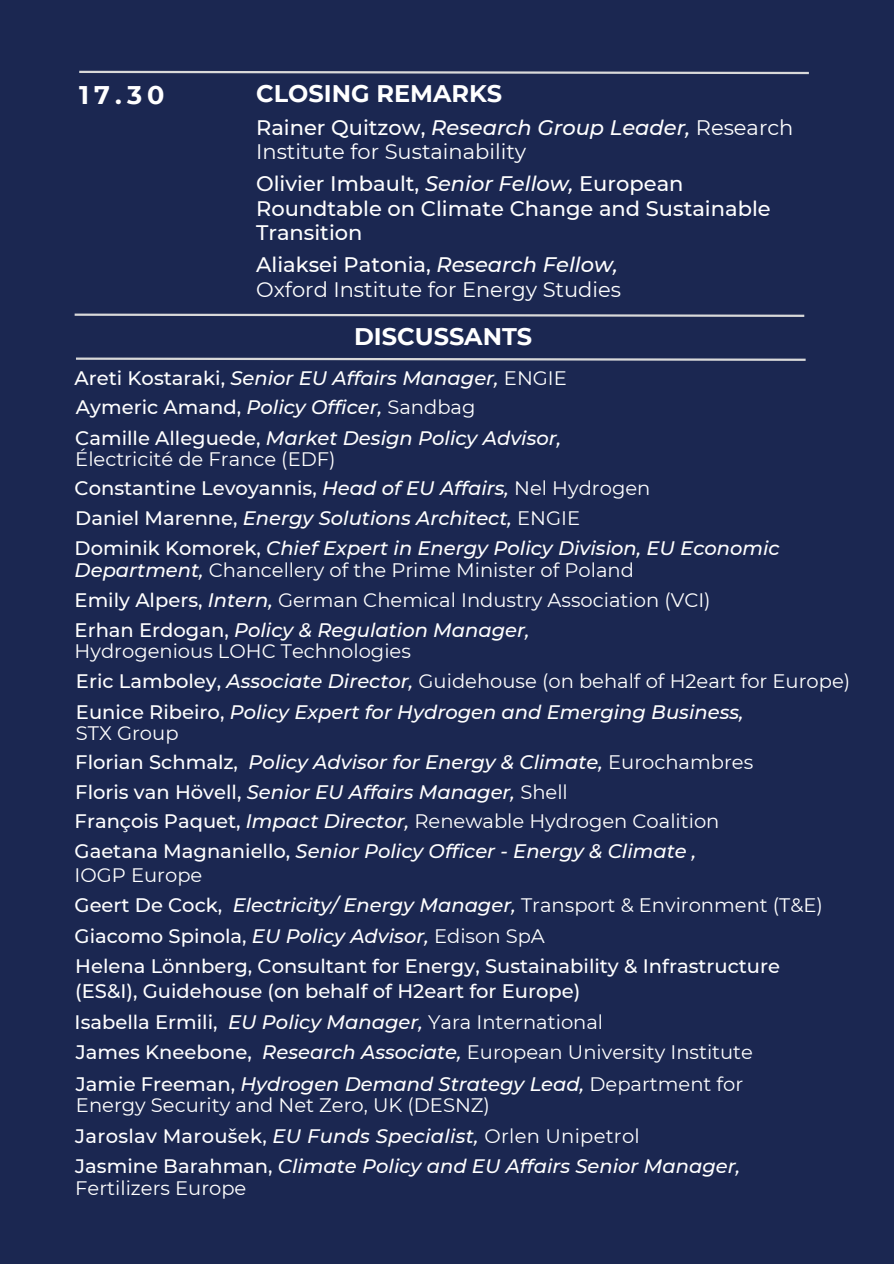
<style>
.page{position:relative;width:894px;height:1264px;background:#fff}
.page>*{position:absolute;margin:0;border:0;box-sizing:border-box;transform-origin:0 0}
.t1{font:700 25.5px "Montserrat";color:#fff}
.t2{font:700 24px "Montserrat";color:#fff}
.t3{font:21px/24.8px "Montserrat";color:#fff}
.t4{font:500 21px/24.8px "Montserrat";color:#fff}
.t5{font:italic 500 19.5px/21.3px "Montserrat";color:#fff}
.t6{font:19.5px/21.3px "Montserrat";color:#fff}
.t7{font:500 19.5px/24.8px "Montserrat";color:#fff}
.s1{font-weight:500}
.s2{font-weight:500;font-style:italic}
.s3{font-style:italic}
.s4{font-style:normal}
.s5{font-weight:400;font-style:normal}
.s6{font-weight:400}
</style>
<div class="page">
<div style="left:0;top:0;width:893px;height:1263px;background:#1b2751"></div>
<svg style="left:79px;top:70px;width:730px;height:5px"></svg>
<svg style="left:74px;top:313px;width:731px;height:4px"></svg>
<svg style="left:76px;top:357px;width:730px;height:4px"></svg>
<h1 class="t1" style="left:79px;top:79px;width:87px">17.30</h1>
<p class="t2" style="left:256px;top:79px;width:247px">CLOSING REMARKS</p>
<p class="t3" style="left:256px;top:115px;width:538px"><span class="s1">Rainer Quitzow,</span> <span class="s2">Research Group Leader,</span> Research<br>Institute for Sustainability</p>
<p class="t4" style="left:256px;top:171px;width:516px">Olivier Imbault, <span class="s3">Senior Fellow,</span> European<br>Roundtable on Climate Change and Sustainable<br>Transition</p>
<p class="t3" style="left:256px;top:252px;width:366px"><span class="s1">Aliaksei Patonia,</span> <span class="s2">Research Fellow,<br></span>Oxford Institute for Energy Studies</p>
<p class="t2" style="left:354px;top:322px;width:180px">DISCUSSANTS</p>
<p class="t5" style="left:75px;top:367px;width:493px"><span class="s4">Areti Kostaraki,</span> Senior EU Affairs Manager, <span class="s5">ENGIE</span></p>
<p class="t5" style="left:76px;top:396px;width:401px"><span class="s4">Aymeric Amand,</span> Policy Officer, <span class="s5">Sandbag</span></p>
<p class="t5" style="left:75px;top:427px;width:487px"><span class="s4">Camille Alleguede,</span> Market Design Policy Advisor,<br><span class="s5">Électricité de France (EDF)</span></p>
<p class="t7" style="left:75px;top:476px;width:577px">Constantine Levoyannis, <span class="s3">Head of EU Affairs,</span> <span class="s6">Nel Hydrogen</span></p>
<p class="t5" style="left:75px;top:507px;width:506px"><span class="s4">Daniel Marenne,</span> Energy Solutions Architect, <span class="s5">ENGIE</span></p>
<p class="t5" style="left:75px;top:537px;width:706px"><span class="s4">Dominik Komorek,</span> Chief Expert in Energy Policy Division, EU Economic<br>Department, <span class="s5">Chancellery of the Prime Minister of Poland</span></p>
<p class="t6" style="left:75px;top:589px;width:637px"><span class="s1">Emily Alpers,</span> <span class="s2">Intern,</span> German Chemical Industry Association (VCI)</p>
<p class="t6" style="left:75px;top:619px;width:456px"><span class="s1">Erhan Erdogan,</span> <span class="s2">Policy &amp; Regulation Manager,<br></span>Hydrogenious LOHC Technologies</p>
<p class="t6" style="left:76px;top:670px;width:775px"><span class="s1">Eric Lamboley,</span> <span class="s2">Associate Director,</span> Guidehouse (on behalf of H2eart for Europe)</p>
<p class="t5" style="left:76px;top:701px;width:669px"><span class="s4">Eunice Ribeiro,</span> Policy Expert for Hydrogen and Emerging Business,<br><span class="s5">STX Group</span></p>
<p class="t5" style="left:75px;top:751px;width:679px"><span class="s4">Florian Schmalz,</span> Policy Advisor for Energy &amp; Climate, <span class="s5">Eurochambres</span></p>
<p class="t5" style="left:75px;top:781px;width:494px"><span class="s4">Floris van Hövell,</span> Senior EU Affairs Manager, <span class="s5">Shell</span></p>
<p class="t6" style="left:75px;top:810px;width:646px"><span class="s1">François Paquet,</span> <span class="s2">Impact Director,</span> Renewable Hydrogen Coalition</p>
<p class="t5" style="left:75px;top:839px;width:623px;line-height:23.7px"><span class="s4">Gaetana Magnaniello,</span> Senior Policy Officer - Energy &amp; Climate ,<br><span class="s5">IOGP Europe</span></p>
<p class="t5" style="left:75px;top:894px;width:749px"><span class="s4">Geert De Cock,</span> Electricity/ Energy Manager, <span class="s5">Transport &amp; Environment (T&amp;E)</span></p>
<p class="t5" style="left:75px;top:925px;width:471px"><span class="s4">Giacomo Spinola,</span> EU Policy Advisor, <span class="s5">Edison SpA</span></p>
<p class="t7" style="left:75px;top:954px;width:706px">Helena Lönnberg, Consultant for Energy, Sustainability &amp; Infrastructure (ES&amp;I), Guidehouse (on behalf of H2eart for Europe)</p>
<p class="t6" style="left:75px;top:1006px;width:679px;line-height:30.6px"><span class="s1">Isabella Ermili,</span> <span class="s2">EU Policy Manager,</span> Yara International<br><span class="s1">James Kneebone,</span> <span class="s2">Research Associate,</span> European University Institute</p>
<p class="t6" style="left:76px;top:1073px;width:668px"><span class="s1">Jamie Freeman,</span> <span class="s2">Hydrogen Demand Strategy Lead,</span> Department for<br>Energy Security and Net Zero, UK (DESNZ)</p>
<p class="t5" style="left:75px;top:1125px;width:565px"><span class="s4">Jaroslav Maroušek,</span> EU Funds Specialist, <span class="s5">Orlen Unipetrol</span></p>
<p class="t5" style="left:75px;top:1155px;width:666px"><span class="s4">Jasmine Barahman,</span> Climate Policy and EU Affairs Senior Manager,<br><span class="s5">Fertilizers Europe</span></p>
</div>
